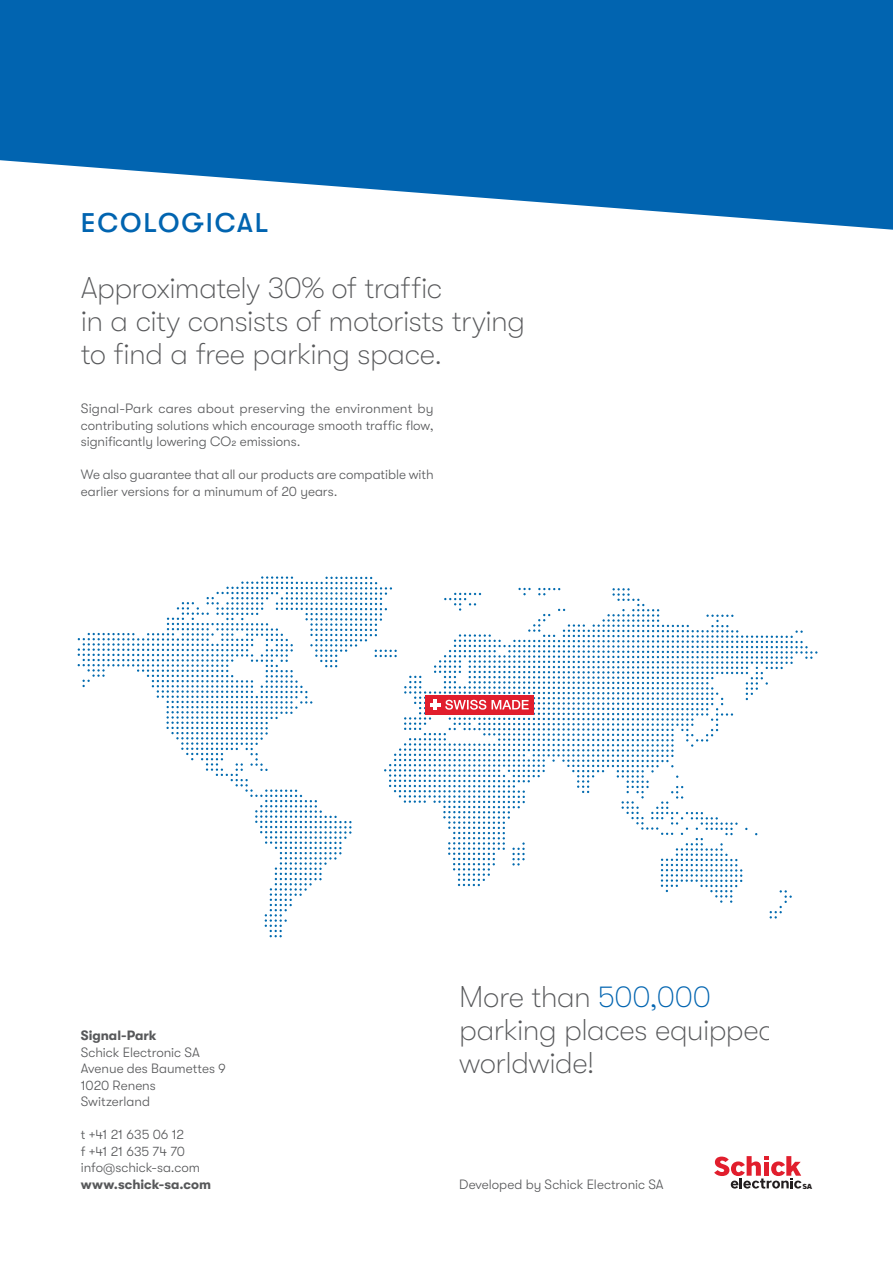
<style>
.page{position:relative;width:893px;height:1263px;background:#fff}
.page>*{position:absolute;margin:0;border:0;box-sizing:border-box;transform-origin:0 0}
.t1{font:100 30px/33px "GT Walsheim";letter-spacing:-.015em;color:#57585a}
.t2{font:500 27px "GT Walsheim";letter-spacing:.07em;color:#0164b0}
.t3{font:300 13.5px/16.5px "GT Walsheim";letter-spacing:-.005em;color:#57585a}
.t4{font:700 13.5px "GT Walsheim";color:#57585a}
.t5{font:800 7.35px "Core Sans A75";color:#231f20}
.s1{color:#0164b0}
</style>
<div class="page">
<svg style="left:78px;top:576px;width:739px;height:361px"></svg>
<svg style="left:714px;top:1156px;width:87px;height:32px"></svg>
<svg style="left:0;top:0;width:893px;height:230px;background:#277bbc"></svg>
<h2 class="t2" style="left:81px;top:207px;width:189px">ECOLOGICAL</h2>
<h1 class="t1" style="left:81px;top:271px;width:446px">Approximately 30% of traffic<br>in a city consists of motorists trying to find a free parking space.</h1>
<p class="t3" style="left:81px;top:400px;width:354px;text-align:justify">Signal-Park cares about preserving the environment by contributing solutions which encourage smooth traffic flow, significantly lowering CO2 emissions.</p>
<p class="t3" style="left:81px;top:466px;width:354px">We also guarantee that all our products are compatible with earlier versions for a minumum of 20 years.</p>
<p class="t4" style="left:81px;top:1028px;width:77px">Signal-Park</p>
<p class="t3" style="left:81px;top:1044px;width:146px">Schick Electronic SA<br>Avenue des Baumettes 9<br>1020 Renens<br>Switzerland</p>
<p class="t3" style="left:81px;top:1126px;width:121px">t +41 21 635 06 12<br>f +41 21 635 74 70 info@schick-sa.com</p>
<p class="t4" style="left:81px;top:1176px;width:132px">www.schick-sa.com</p>
<h1 class="t1" style="left:459px;top:981px;width:318px">More than <span class="s1">500,000 </span>parking places equipped worldwide!</h1>
<p class="t3" style="left:459px;top:1176px;width:206px">Developed by Schick Electronic SA</p>
<p class="t5" style="left:802px;top:1181px;width:11px">SA</p>
</div>
